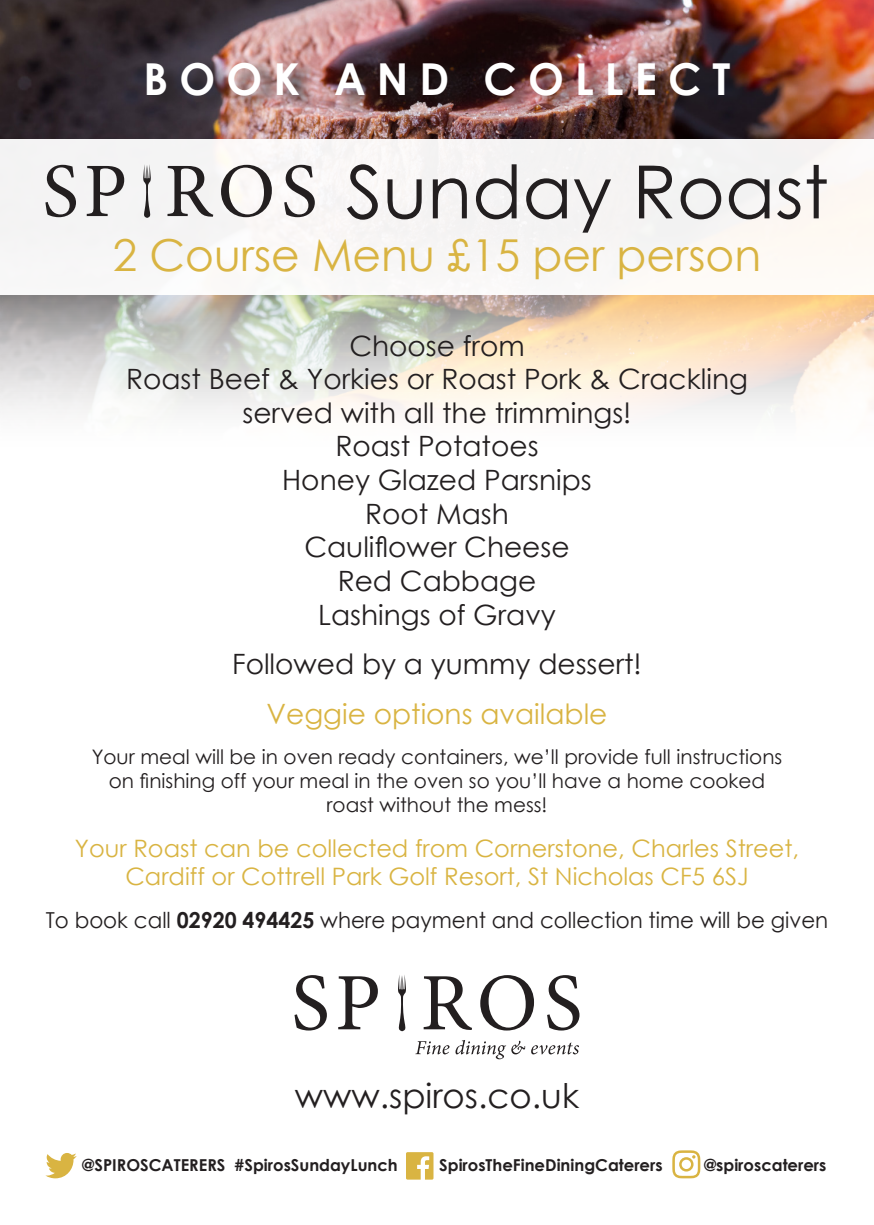
<style>
.page{position:relative;width:874px;height:1225px;background:#fff}
.page>*{position:absolute;margin:0;border:0;box-sizing:border-box;transform-origin:0 0}
.t1{font:73.4px "Century Gothic";color:#231f20}
.t2{font:44px "Century Gothic";color:#d9b442}
.t3{font:700 44px "Century Gothic";letter-spacing:.26em;color:#fff}
.t4{font:34px "Century Gothic";color:#231f20}
.t5{font:28px "Century Gothic";color:#231f20}
.t6{font:28px "Century Gothic";color:#d9b442}
.t7{font:24px "Century Gothic";color:#d9b442}
.t8{font:22px "Century Gothic";color:#231f20}
.t9{font:20px "Century Gothic";color:#231f20}
.t10{font:700 16.4px "Century Gothic";color:#231f20}
.s1{font-weight:700}
</style>
<div class="page">
<img style="left:0;top:0;width:873px;height:413px">
<svg style="left:294px;top:975px;width:33px;height:55px"></svg>
<svg style="left:338px;top:976px;width:39px;height:53px"></svg>
<svg style="left:423px;top:976px;width:49px;height:54px"></svg>
<svg style="left:480px;top:975px;width:53px;height:55px"></svg>
<svg style="left:547px;top:975px;width:32px;height:55px"></svg>
<svg style="left:398px;top:975px;width:8px;height:56px"></svg>
<svg style="left:415px;top:1041px;width:34px;height:13px"></svg>
<svg style="left:455px;top:1040px;width:70px;height:19px"></svg>
<svg style="left:531px;top:1042px;width:47px;height:12px"></svg>
<svg style="left:45px;top:1153px;width:32px;height:25px"></svg>
<svg style="left:672px;top:1150px;width:28px;height:28px"></svg>
<svg style="left:406px;top:1152px;width:27px;height:27px"></svg>
<div style="left:0;top:139px;width:873px;height:156px;background:#f7f6f5"></div>
<div style="left:147px;top:58px;width:604px;height:55px;background:#231f20;opacity:.75"></div>
<svg style="left:45px;top:165px;width:31px;height:52px"></svg>
<svg style="left:87px;top:166px;width:37px;height:50px"></svg>
<svg style="left:167px;top:166px;width:46px;height:51px"></svg>
<svg style="left:221px;top:165px;width:51px;height:52px"></svg>
<svg style="left:284px;top:165px;width:30px;height:52px"></svg>
<svg style="left:143px;top:164px;width:8px;height:54px"></svg>
<p class="t3" style="left:143px;top:46px;width:588px">BOOK AND COLLECT</p>
<p class="t1" style="left:346px;top:141px;width:484px">Sunday Roast</p>
<p class="t2" style="left:113px;top:224px;width:649px">2 Course Menu £15 per person</p>
<p class="t5" style="left:349px;top:326px;width:177px">Choose from</p>
<p class="t5" style="left:126px;top:359px;width:623px">Roast Beef &amp; Yorkies or Roast Pork &amp; Crackling</p>
<p class="t5" style="left:242px;top:393px;width:390px">served with all the trimmings!</p>
<p class="t5" style="left:335px;top:427px;width:204px">Roast Potatoes</p>
<p class="t5" style="left:282px;top:460px;width:311px">Honey Glazed Parsnips</p>
<p class="t5" style="left:365px;top:494px;width:145px">Root Mash</p>
<p class="t5" style="left:304px;top:527px;width:266px">Cauliflower Cheese</p>
<p class="t5" style="left:337px;top:561px;width:200px">Red Cabbage</p>
<p class="t5" style="left:318px;top:595px;width:239px">Lashings of Gravy</p>
<p class="t5" style="left:232px;top:644px;width:411px">Followed by a yummy dessert!</p>
<p class="t6" style="left:266px;top:694px;width:342px">Veggie options available</p>
<p class="t9" style="left:92px;top:742px;width:691px">Your meal will be in oven ready containers, we’ll provide full instructions</p>
<p class="t9" style="left:109px;top:766px;width:657px">on finishing off your meal in the oven so you’ll have a home cooked</p>
<p class="t9" style="left:326px;top:790px;width:222px">roast without the mess!</p>
<p class="t7" style="left:75px;top:831px;width:725px">Your Roast can be collected from Cornerstone, Charles Street,</p>
<p class="t7" style="left:125px;top:860px;width:624px">Cardiff or Cottrell Park Golf Resort, St Nicholas CF5 6SJ</p>
<p class="t8" style="left:46px;top:904px;width:783px">To book call <span class="s1">02920 494425</span> where payment and collection time will be given</p>
<p class="t4" style="left:295px;top:1071px;width:285px">www.spiros.co.uk</p>
<p class="t10" style="left:82px;top:1152px;width:317px">@SPIROSCATERERS #SpirosSundayLunch</p>
<p class="t10" style="left:439px;top:1152px;width:225px">SpirosTheFineDiningCaterers</p>
<p class="t10" style="left:703px;top:1152px;width:124px">@spiroscaterers</p>
</div>
